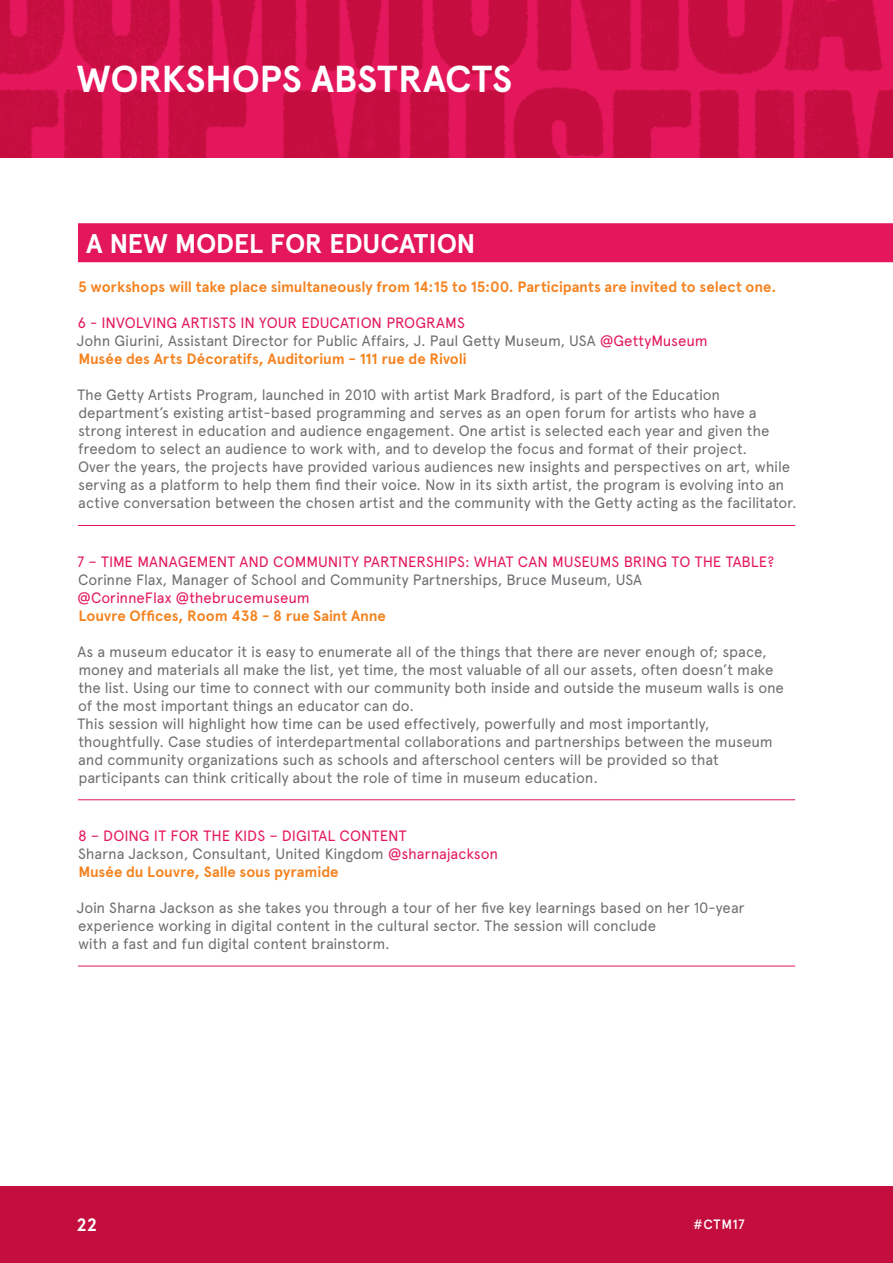
<style>
.page{position:relative;width:893px;height:1263px;background:#fff}
.page>*{position:absolute;margin:0;border:0;box-sizing:border-box;transform-origin:0 0}
.t1{font:700 37.5px "Apercu";letter-spacing:-.005em;color:#fff}
.t2{font:700 27px "Apercu";letter-spacing:-.015em;color:#fff}
.t3{font:700 18px "Apercu";color:#fff}
.t4{font:15px/18px "Apercu";letter-spacing:-.01em;color:#6d6e71}
.t5{font:15px/18px "Apercu";letter-spacing:-.005em;color:#e4175d}
.t6{font:700 15px "Apercu";letter-spacing:-.005em;color:#f58320}
.t7{font:500 13.5px "Apercu";letter-spacing:.045em;color:#fff}
.s1{color:#e4175d}
.s2{font-weight:700;color:#f58320}
.s3{color:#6d6e71}
</style>
<div class="page">
<div style="left:78px;top:223px;width:815px;height:39px;background:#e4175d"></div>
<hr style="left:78px;top:525px;width:717px;height:1px;background:#e4175d">
<hr style="left:78px;top:799px;width:717px;height:1px;background:#e4175d">
<hr style="left:78px;top:966px;width:717px;height:1px;background:#e4175d">
<div style="left:0;top:1186px;width:893px;height:77px;background:#c40e3e"></div>
<img style="left:0;top:0;width:893px;height:157px">
<h1 class="t1" style="left:77px;top:56px;width:437px">WORKSHOPS ABSTRACTS</h1>
<h2 class="t2" style="left:86px;top:227px;width:391px">A NEW MODEL FOR EDUCATION</h2>
<p class="t6" style="left:78px;top:278px;width:700px">5 workshops will take place simultaneously from 14:15 to 15:00. Participants are invited to select one.</p>
<p class="t4" style="left:77px;top:314px;width:632px"><span class="s1">6 - INVOLVING ARTISTS IN YOUR EDUCATION PROGRAMS<br></span>John Giurini, Assistant Director for Public Affairs, J. Paul Getty Museum, USA <span class="s1">@GettyMuseum<br></span><span class="s2">Musée des Arts Décoratifs, Auditorium - 111 rue de Rivoli</span></p>
<p class="t4" style="left:77px;top:386px;width:721px">The Getty Artists Program, launched in 2010 with artist Mark Bradford, is part of the Education department’s existing artist-based programming and serves as an open forum for artists who have a strong interest in education and audience engagement. One artist is selected each year and given the freedom to select an audience to work with, and to develop the focus and format of their project.<br>Over the years, the projects have provided various audiences new insights and perspectives on art, while serving as a platform to help them find their voice. Now in its sixth artist, the program is evolving into an active conversation between the chosen artist and the community with the Getty acting as the facilitator.</p>
<p class="t5" style="left:77px;top:552px;width:698px">7 – TIME MANAGEMENT AND COMMUNITY PARTNERSHIPS: WHAT CAN MUSEUMS BRING TO THE TABLE?</p>
<p class="t4" style="left:78px;top:570px;width:566px">Corinne Flax, Manager of School and Community Partnerships, Bruce Museum, USA</p>
<p class="t5" style="left:77px;top:588px;width:234px">@CorinneFlax @thebrucemuseum</p>
<p class="t6" style="left:78px;top:606px;width:309px">Louvre Offices, Room 438 - 8 rue Saint Anne</p>
<p class="t4" style="left:77px;top:642px;width:708px">As a museum educator it is easy to enumerate all of the things that there are never enough of; space, money and materials all make the list, yet time, the most valuable of all our assets, often doesn’t make the list. Using our time to connect with our community both inside and outside the museum walls is one of the most important things an educator can do.<br>This session will highlight how time can be used effectively, powerfully and most importantly, thoughtfully. Case studies of interdepartmental collaborations and partnerships between the museum and community organizations such as schools and afterschool centers will be provided so that participants can think critically about the role of time in museum education.</p>
<p class="t5" style="left:78px;top:826px;width:422px">8 – DOING IT FOR THE KIDS – DIGITAL CONTENT<br><span class="s3">Sharna Jackson, Consultant, United Kingdom</span> @sharnajackson<br><span class="s2">Musée du Louvre, Salle sous pyramide</span></p>
<p class="t4" style="left:77px;top:898px;width:669px">Join Sharna Jackson as she takes you through a tour of her five key learnings based on her 10-year experience working in digital content in the cultural sector. The session will conclude<br>with a fast and fun digital content brainstorm.</p>
<p class="t3" style="left:77px;top:1213px;width:22px">22</p>
<p class="t7" style="left:693px;top:1216px;width:53px">#CTM17</p>
</div>
